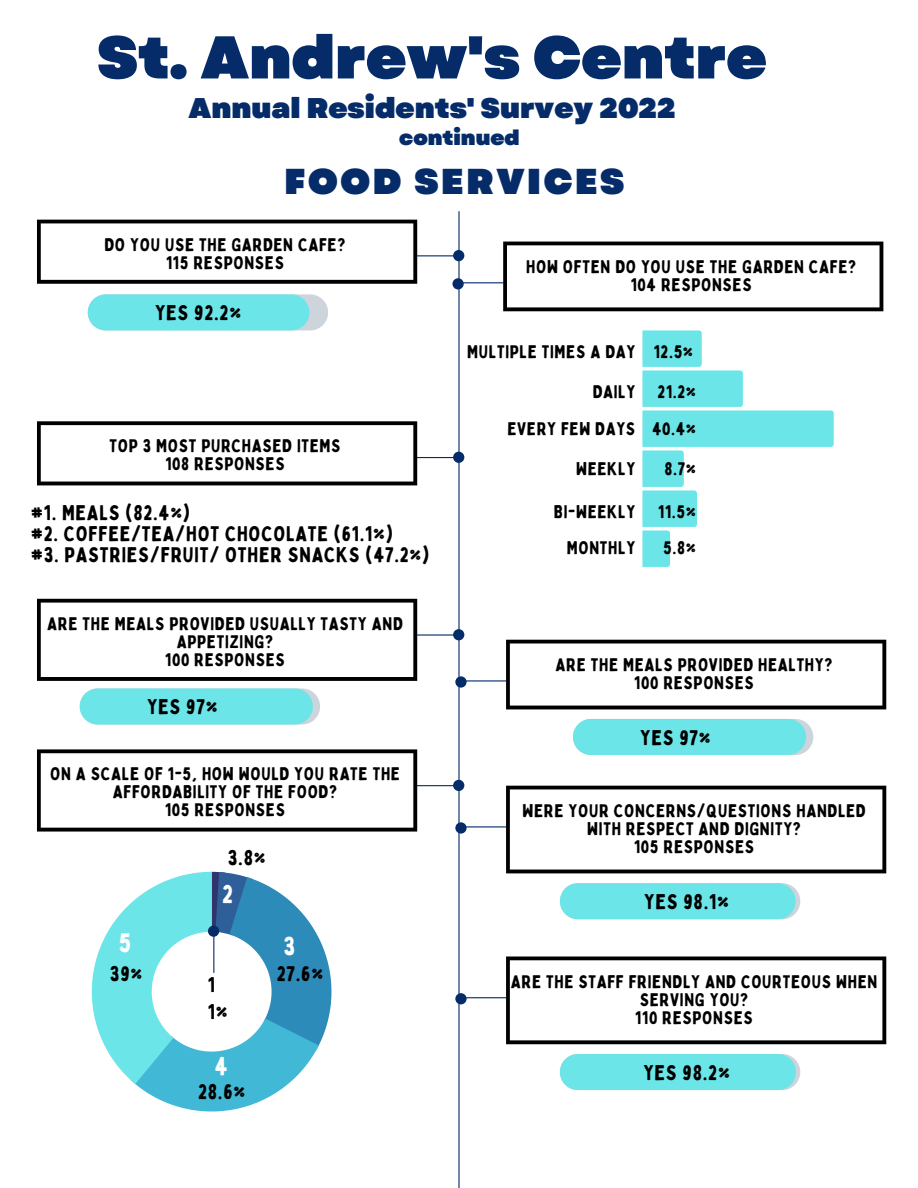
<style>
.page{position:relative;width:918px;height:1188px;background:#fff}
.page>*{position:absolute;margin:0;border:0;box-sizing:border-box;transform-origin:0 0}
.t1{font:900 60.3px "Garet";color:#052c69}
.t2{font:900 36px "Garet";letter-spacing:.075em;color:#052c69}
.t3{font:900 28.5px "Garet";color:#052c69}
.t4{font:26.55px "Bobby Jones";color:#fff}
.t5{font:25.5px "Bobby Jones";color:#fff}
.t6{font:21px "Bobby Jones";letter-spacing:.04em;color:#000}
.t7{font:900 21px "Garet";color:#052c69}
.t8{font:20.85px "Bobby Jones";letter-spacing:.04em;color:#000}
.t9{font:18px/18px "Bobby Jones";letter-spacing:.04em;color:#000;text-align:center}
</style>
<div class="page">
<hr style="left:417px;top:255px;width:41px;height:1px;background:#052c69">
<div style="left:453px;top:250px;width:11px;height:11px;background:#052c69;border-radius:50%"></div>
<hr style="left:461px;top:282px;width:42px;height:1px;background:#052c69">
<svg style="left:452px;top:278px;width:12px;height:12px"></svg>
<hr style="left:458px;top:211px;width:2px;height:977px;background:#052c69">
<svg style="left:37px;top:220px;width:380px;height:64px"></svg>
<svg style="left:88px;top:294px;width:240px;height:36px;background:#79e4e7"></svg>
<svg style="left:503px;top:242px;width:380px;height:69px"></svg>
<hr style="left:417px;top:457px;width:41px;height:1px;background:#052c69">
<div style="left:453px;top:452px;width:11px;height:11px;background:#052c69;border-radius:50%"></div>
<svg style="left:37px;top:421px;width:380px;height:64px"></svg>
<hr style="left:417px;top:634px;width:41px;height:2px;background:#052c69">
<div style="left:453px;top:629px;width:11px;height:11px;background:#052c69;border-radius:50%"></div>
<svg style="left:37px;top:599px;width:380px;height:82px"></svg>
<svg style="left:80px;top:688px;width:240px;height:37px;background:#76e5e8"></svg>
<hr style="left:464px;top:826px;width:42px;height:1px;background:#052c69">
<div style="left:455px;top:822px;width:12px;height:12px;background:#052c69;border-radius:50%"></div>
<svg style="left:506px;top:786px;width:380px;height:87px"></svg>
<svg style="left:560px;top:883px;width:240px;height:36px;background:#72e5e8"></svg>
<hr style="left:417px;top:785px;width:41px;height:1px;background:#052c69">
<div style="left:453px;top:780px;width:11px;height:11px;background:#052c69;border-radius:50%"></div>
<svg style="left:37px;top:749px;width:380px;height:83px"></svg>
<svg style="left:642px;top:330px;width:192px;height:237px"></svg>
<hr style="left:464px;top:680px;width:42px;height:2px;background:#052c69">
<div style="left:455px;top:676px;width:12px;height:12px;background:#052c69;border-radius:50%"></div>
<svg style="left:506px;top:640px;width:380px;height:69px"></svg>
<div style="left:573px;top:719px;width:240px;height:36px;background:#6ce5e8"></div>
<svg style="left:92px;top:872px;width:239px;height:240px"></svg>
<hr style="left:213px;top:932px;width:1px;height:41px;background:#052c69">
<div style="left:208px;top:926px;width:11px;height:11px;background:#052c69;border-radius:50%"></div>
<hr style="left:464px;top:997px;width:42px;height:1px;background:#052c69">
<div style="left:455px;top:993px;width:12px;height:12px;background:#052c69;border-radius:50%"></div>
<svg style="left:506px;top:957px;width:380px;height:87px"></svg>
<div style="left:560px;top:1054px;width:240px;height:36px;background:#6ce5e8"></div>
<p class="t1" style="left:97px;top:14px;width:671px">St. Andrew's Centre</p>
<p class="t3" style="left:188px;top:88px;width:489px">Annual Residents' Survey 2022</p>
<p class="t7" style="left:399px;top:122px;width:122px">continued</p>
<p class="t2" style="left:285px;top:156px;width:341px">FOOD SERVICES</p>
<p class="t9" style="left:105px;top:235px;width:242px">DO YOU USE THE GARDEN CAFE?</p>
<p class="t9" style="left:166px;top:253px;width:119px">115 RESPONSES</p>
<p class="t6" style="left:155px;top:300px;width:88px">YES 92.2%</p>
<p class="t9" style="left:110px;top:437px;width:233px">TOP 3 MOST PURCHASED ITEMS</p>
<p class="t9" style="left:165px;top:455px;width:121px">108 RESPONSES</p>
<p class="t8" style="left:31px;top:500px;width:161px">#1. MEALS (82.4%)</p>
<p class="t8" style="left:31px;top:521px;width:363px">#2. COFFEE/TEA/HOT CHOCOLATE (61.1%)</p>
<p class="t8" style="left:31px;top:542px;width:400px">#3. PASTRIES/FRUIT/ OTHER SNACKS (47.2%)</p>
<p class="t9" style="left:47px;top:614px;width:357px">ARE THE MEALS PROVIDED USUALLY TASTY AND<br>APPETIZING?</p>
<p class="t9" style="left:165px;top:650px;width:121px">100 RESPONSES</p>
<p class="t6" style="left:147px;top:694px;width:72px">YES 97%</p>
<p class="t9" style="left:50px;top:765px;width:351px">ON A SCALE OF 1-5, HOW WOULD YOU RATE THE<br>AFFORDABILITY OF THE FOOD?</p>
<p class="t9" style="left:165px;top:801px;width:122px">105 RESPONSES</p>
<p class="t6" style="left:228px;top:845px;width:39px">3.8%</p>
<p class="t4" style="left:119px;top:926px;width:14px">5</p>
<p class="t6" style="left:110px;top:960px;width:34px">39%</p>
<p class="t5" style="left:222px;top:878px;width:12px">2</p>
<p class="t6" style="left:208px;top:971px;width:9px">1</p>
<p class="t6" style="left:208px;top:998px;width:21px">1%</p>
<p class="t5" style="left:215px;top:1050px;width:15px">4</p>
<p class="t6" style="left:198px;top:1078px;width:49px">28.6%</p>
<p class="t5" style="left:284px;top:930px;width:13px">3</p>
<p class="t6" style="left:277px;top:960px;width:48px">27.6%</p>
<p class="t9" style="left:526px;top:257px;width:332px">HOW OFTEN DO YOU USE THE GARDEN CAFE?</p>
<p class="t9" style="left:631px;top:275px;width:122px">104 RESPONSES</p>
<p class="t9" style="left:467px;top:342px;width:169px">MULTIPLE TIMES A DAY</p>
<p class="t9" style="left:593px;top:382px;width:44px">DAILY</p>
<p class="t9" style="left:507px;top:419px;width:129px">EVERY FEW DAYS</p>
<p class="t9" style="left:576px;top:459px;width:61px">WEEKLY</p>
<p class="t9" style="left:554px;top:502px;width:83px">BI-WEEKLY</p>
<p class="t9" style="left:567px;top:538px;width:70px">MONTHLY</p>
<p class="t9" style="left:654px;top:342px;width:41px">12.5%</p>
<p class="t9" style="left:658px;top:382px;width:40px">21.2%</p>
<p class="t9" style="left:652px;top:419px;width:45px">40.4%</p>
<p class="t9" style="left:665px;top:459px;width:33px">8.7%</p>
<p class="t9" style="left:658px;top:502px;width:39px">11.5%</p>
<p class="t9" style="left:663px;top:538px;width:34px">5.8%</p>
<p class="t9" style="left:556px;top:655px;width:278px">ARE THE MEALS PROVIDED HEALTHY?</p>
<p class="t9" style="left:634px;top:673px;width:121px">100 RESPONSES</p>
<p class="t6" style="left:640px;top:724px;width:72px">YES 97%</p>
<p class="t9" style="left:523px;top:801px;width:345px">WERE YOUR CONCERNS/QUESTIONS HANDLED<br>WITH RESPECT AND DIGNITY?</p>
<p class="t9" style="left:634px;top:837px;width:122px">105 RESPONSES</p>
<p class="t6" style="left:644px;top:888px;width:86px">YES 98.1%</p>
<p class="t9" style="left:511px;top:972px;width:368px">ARE THE STAFF FRIENDLY AND COURTEOUS WHEN<br>SERVING YOU?</p>
<p class="t9" style="left:635px;top:1008px;width:119px">110 RESPONSES</p>
<p class="t6" style="left:643px;top:1059px;width:88px">YES 98.2%</p>
</div>
